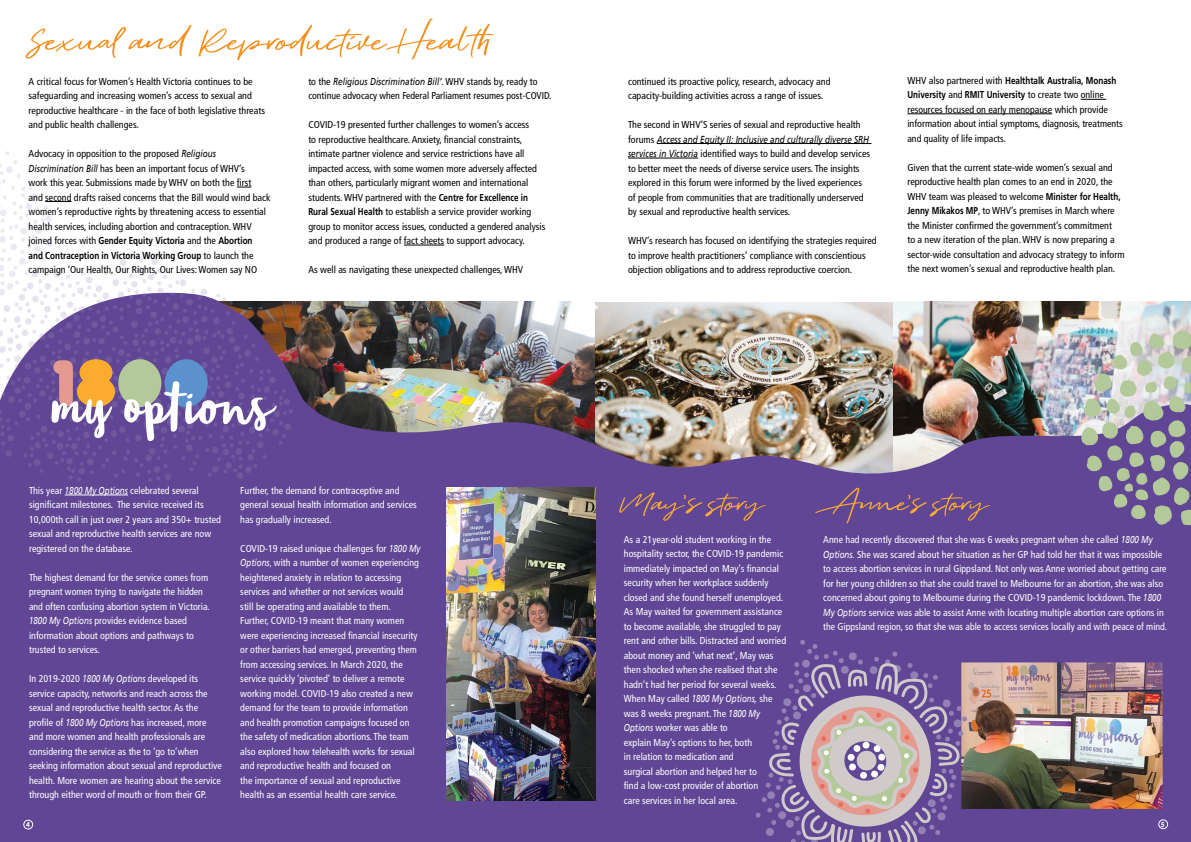
<style>
.page{position:relative;width:1191px;height:842px;background:#fff}
.page>*{position:absolute;margin:0;border:0;box-sizing:border-box;transform-origin:0 0}
.t1{font:52px "Aurelie Smith Script";color:#f4901d;scale:1.32 1}
.t2{font:42px "Aurelie Smith Script";color:#fbac2e;scale:1.3 1}
.t3{font:italic 10.1px "Frutiger";color:#000;scale:.81 1}
.t4{font:condensed 10px/14.5px "Frutiger LT Std";color:#fff}
.t5{font:condensed 10px/14.5px "Frutiger LT Std";color:#000}
.t6{font:700 7px "Century Gothic";color:#fff}
.s1{font-family:"Frutiger";font-style:italic;font-stretch:normal;font-size:10.1px}
.s2{font-weight:700;font-stretch:normal}
.s3{font-family:"Frutiger LT Std";font-style:normal;font-stretch:condensed;font-size:10px}
</style>
<div class="page">
<img style="left:0;top:301px;width:1191px;height:541px">
<svg style="left:0;top:252px;width:293px;height:230px;fill:#604694"></svg>
<hr style="left:65px;top:495px;width:63px;height:1px;background:#fff">
<hr style="left:404px;top:245px;width:40px;height:1px;background:#000">
<hr style="left:657px;top:143px;width:214px;height:1px;background:#000">
<hr style="left:628px;top:158px;width:70px;height:1px;background:#000">
<svg style="left:1080px;top:99px;width:26px;height:1px"></svg>
<hr style="left:907px;top:114px;width:145px;height:1px;background:#000">
<div style="left:118px;top:359px;width:43px;height:48px;background:#b3c999;border-radius:50%"></div>
<div style="left:165px;top:359px;width:43px;height:48px;background:#5b91cc;border-radius:50%"></div>
<svg style="left:124px;top:381px;width:153px;height:60px"></svg>
<svg style="left:52px;top:359px;width:63px;height:79px;background:#b88e8a"></svg>
<svg style="left:1080px;top:330px;width:111px;height:196px;background:#9d9baa"></svg>
<img style="left:446px;top:487px;width:149px;height:313px">
<img style="left:967px;top:662px;width:195px;height:147px">
<svg style="left:727px;top:768px;width:5px;height:5px"></svg>
<svg style="left:735px;top:755px;width:5px;height:5px"></svg>
<svg style="left:755px;top:639px;width:212px;height:203px;background:#8e79a4"></svg>
<div style="left:24px;top:820px;width:9px;height:9px;border:1px solid #fff;border-radius:50%"></div>
<div style="left:1158px;top:819px;width:9px;height:10px;border:1px solid #fff;border-radius:50%"></div>
<svg style="left:237px;top:187px;width:14px;height:1px"></svg>
<svg style="left:0;top:151px;width:71px;height:148px"></svg>
<h1 class="t1" style="left:26px;top:13px;width:355px">Sexual and ReproductiveHea l th</h1>
<p class="t5" style="left:29px;top:74px;width:238px">A critical focus for Women’s Health Victoria continues to be safeguarding and increasing women’s access to sexual and reproductive healthcare - in the face of both legislative threats and public health challenges.</p>
<p class="t5" style="left:29px;top:146px;width:243px">Advocacy in opposition to the proposed <span class="s1">Religious Discrimination Bill</span> has been an important focus of WHV’s<br>work this year. Submissions made by WHV on both the first<br>and second drafts raised concerns that the Bill would wind back women’s reproductive rights by threatening access to essential health services, including abortion and contraception. WHV joined forces with <span class="s2">Gender Equity Victoria</span> and the <span class="s2">Abortion<br>and Contraception in Victoria Working Group</span> to launch the campaign ‘Our Health, Our Rights, Our Lives: Women say NO</p>
<p class="t3" style="left:308px;top:75px;width:284px"><span class="s3">to the</span> Religious Discrimination Bill’<span class="s3">. WHV stands by, ready to</span></p>
<p class="t5" style="left:308px;top:88px;width:245px">continue advocacy when Federal Parliament resumes post-COVID.</p>
<p class="t5" style="left:308px;top:117px;width:238px">COVID-19 presented further challenges to women’s access<br>to reproductive healthcare. Anxiety, financial constraints, intimate partner violence and service restrictions have all impacted access, with some women more adversely affected than others, particularly migrant women and international students. WHV partnered with the <span class="s2">Centre for Excellence in Rural Sexual Health</span> to establish a service provider working group to monitor access issues, conducted a gendered analysis and produced a range of fact sheets to support advocacy.</p>
<p class="t5" style="left:308px;top:262px;width:216px">As well as navigating these unexpected challenges, WHV</p>
<p class="t5" style="left:628px;top:74px;width:204px">continued its proactive policy, research, advocacy and capacity-building activities across a range of issues.</p>
<p class="t5" style="left:628px;top:117px;width:234px">The second in WHV’S series of sexual and reproductive health</p>
<p class="t3" style="left:628px;top:133px;width:299px"><span class="s3">forums</span> Access and Equity II: Inclusive and culturally diverse SRH</p>
<p class="t5" style="left:628px;top:146px;width:243px"><span class="s1">services in Victoria</span> identified ways to build and develop services to better meet the needs of diverse service users. The insights explored in this forum were informed by the lived experiences of people from communities that are traditionally underserved by sexual and reproductive health services.</p>
<p class="t5" style="left:628px;top:233px;width:250px">WHV’s research has focused on identifying the strategies required to improve health practitioners’ compliance with conscientious objection obligations and to address reproductive coercion.</p>
<p class="t5" style="left:907px;top:73px;width:217px">WHV also partnered with <span class="s2">Healthtalk Australia, Monash University</span> and <span class="s2">RMIT University</span> to create two online resources focused on early menopause which provide information about intial symptoms, diagnosis, treatments and quality of life impacts.</p>
<p class="t5" style="left:907px;top:160px;width:219px">Given that the current state-wide women’s sexual and reproductive health plan comes to an end in 2020, the WHV team was pleased to welcome <span class="s2">Minister for Health, Jenny Mikakos MP</span>, to WHV’s premises in March where the Minister confirmed the government’s commitment<br>to a new iteration of the plan. WHV is now preparing a sector-wide consultation and advocacy strategy to inform the next women’s sexual and reproductive health plan.</p>
<p class="t4" style="left:29px;top:483px;width:193px">This year <span class="s1">1800 My Options</span> celebrated several significant milestones. The service received its 10,000th call in just over 2 years and 350+ trusted sexual and reproductive health services are now registered on the database.</p>
<p class="t4" style="left:29px;top:570px;width:182px">The highest demand for the service comes from pregnant women trying to navigate the hidden and often confusing abortion system in Victoria.<br><span class="s1">1800 My Options</span> provides evidence based information about options and pathways to trusted to services.</p>
<p class="t4" style="left:29px;top:672px;width:194px">In 2019-2020 <span class="s1">1800 My Options</span> developed its service capacity, networks and reach across the sexual and reproductive health sector. As the profile of <span class="s1">1800 My Options</span> has increased, more and more women and health professionals are considering the service as the to ‘go to’when seeking information about sexual and reproductive health. More women are hearing about the service through either word of mouth or from their GP.</p>
<p class="t4" style="left:240px;top:483px;width:178px">Further, the demand for contraceptive and general sexual health information and services has gradually increased.</p>
<p class="t4" style="left:240px;top:541px;width:182px">COVID-19 raised unique challenges for <span class="s1">1800 My Options</span>, with a number of women experiencing heightened anxiety in relation to accessing services and whether or not services would<br>still be operating and available to them.<br>Further, COVID-19 meant that many women were experiencing increased financial insecurity or other barriers had emerged, preventing them from accessing services. In March 2020, the service quickly ‘pivoted’ to deliver a remote working model. COVID-19 also created a new demand for the team to provide information and health promotion campaigns focused on the safety of medication abortions. The team also explored how telehealth works for sexual and reproductive health and focused on<br>the importance of sexual and reproductive health as an essential health care service.</p>
<h2 class="t2" style="left:619px;top:480px;width:286px">May's s tory Anne's s tory</h2>
<p class="t4" style="left:823px;top:532px;width:345px">Anne had recently discovered that she was 6 weeks pregnant when she called <span class="s1">1800 My Options.</span> She was scared about her situation as her GP had told her that it was impossible to access abortion services in rural Gippsland. Not only was Anne worried about getting care for her young children so that she could travel to Melbourne for an abortion, she was also concerned about going to Melbourne during the COVID-19 pandemic lockdown. The <span class="s1">1800<br>My Options</span> service was able to assist Anne with locating multiple abortion care options in the Gippsland region, so that she was able to access services locally and with peace of mind.</p>
<p class="t4" style="left:624px;top:532px;width:164px">As a 21year-old student working in the hospitality sector, the COVID-19 pandemic immediately impacted on May’s financial security when her workplace suddenly closed and she found herself unemployed.<br>As May waited for government assistance to become available, she struggled to pay rent and other bills. Distracted and worried about money and ‘what next’, May was then shocked when she realised that she hadn’t had her period for several weeks.<br>When May called <span class="s1">1800 My Options,</span> she was 8 weeks pregnant. The <span class="s1">1800 My Options</span> worker was able to<br>explain May’s options to her, both<br>in relation to medication and<br>surgical abortion and helped her to<br>find a low-cost provider of abortion<br>care services in her local area.</p>
<p class="t6" style="left:26px;top:819px;width:5px">4</p>
<p class="t6" style="left:1160px;top:819px;width:5px">5</p>
</div>
